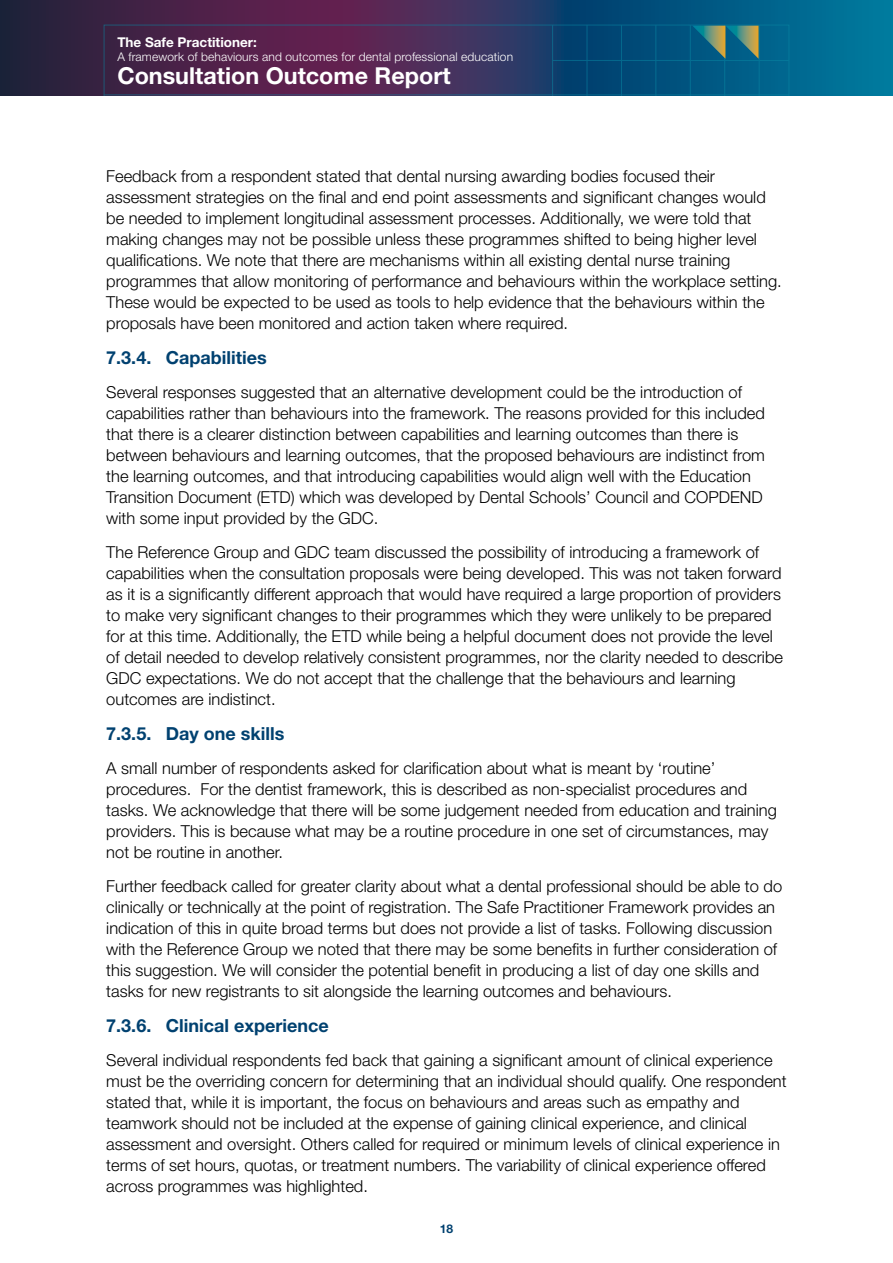
<style>
.page{position:relative;width:893px;height:1263px;background:#fff}
.page>*{position:absolute;margin:0;border:0;box-sizing:border-box;transform-origin:0 0}
.t1{font:700 23.4px "Helvetica Neue LT Std";color:#fff}
.H3_numbered{font:700 18px "Helvetica Neue LT Std";color:#004170}
.Body_copy{font:300 16.5px/21px "Helvetica Neue LT Std";color:#000}
.t2{font:700 13.5px "Helvetica Neue LT Std";color:#fff}
.t3{font:300 12px "Helvetica Neue LT Std";letter-spacing:.01em;color:#fff}
.t4{font:700 12px "Helvetica Neue LT Std";color:#004170}
</style>
<div class="page">
<svg style="left:0;top:0;width:893px;height:96px;background:#214166"></svg>
<svg style="left:104px;top:25px;width:685px;height:70px;background:#343560"></svg>
<hr style="left:759px;top:25px;width:1px;height:71px;background:#0987a3">
<hr style="left:724px;top:25px;width:1px;height:71px;background:#0987a3">
<hr style="left:690px;top:25px;width:1px;height:71px;background:#0987a3">
<hr style="left:656px;top:25px;width:1px;height:71px;background:#0987a3">
<hr style="left:621px;top:25px;width:1px;height:71px;background:#0987a3">
<hr style="left:587px;top:25px;width:1px;height:71px;background:#0987a3">
<hr style="left:552px;top:25px;width:1px;height:71px;background:#0987a3">
<hr style="left:552px;top:60px;width:237px;height:1px;background:#0987a3">
<hr style="left:104px;top:95px;width:685px;height:1px;background:#0987a3">
<svg style="left:692px;top:26px;width:66px;height:33px;background:#437976"></svg>
<p class="t2" style="left:117px;top:33px;width:141px">The Safe Practitioner:</p>
<p class="t3" style="left:117px;top:49px;width:397px">A framework of behaviours and outcomes for dental professional education</p>
<h1 class="t1" style="left:117px;top:61px;width:335px">Consultation Outcome Report</h1>
<p class="Body_copy" style="left:106px;top:165px;width:677px">Feedback from a respondent stated that dental nursing awarding bodies focused their assessment strategies on the final and end point assessments and significant changes would be needed to implement longitudinal assessment processes. Additionally, we were told that making changes may not be possible unless these programmes shifted to being higher level qualifications. We note that there are mechanisms within all existing dental nurse training programmes that allow monitoring of performance and behaviours within the workplace setting.<br>These would be expected to be used as tools to help evidence that the behaviours within the proposals have been monitored and action taken where required.</p>
<h3 class="H3_numbered" style="left:106px;top:347px;width:162px">7.3.4. Capabilities</h3>
<p class="Body_copy" style="left:106px;top:381px;width:660px">Several responses suggested that an alternative development could be the introduction of capabilities rather than behaviours into the framework. The reasons provided for this included that there is a clearer distinction between capabilities and learning outcomes than there is between behaviours and learning outcomes, that the proposed behaviours are indistinct from the learning outcomes, and that introducing capabilities would align well with the Education Transition Document (ETD) which was developed by Dental Schools’ Council and COPDEND with some input provided by the GDC.</p>
<p class="Body_copy" style="left:106px;top:541px;width:678px">The Reference Group and GDC team discussed the possibility of introducing a framework of capabilities when the consultation proposals were being developed. This was not taken forward as it is a significantly different approach that would have required a large proportion of providers to make very significant changes to their programmes which they were unlikely to be prepared for at this time. Additionally, the ETD while being a helpful document does not provide the level of detail needed to develop relatively consistent programmes, nor the clarity needed to describe GDC expectations. We do not accept that the challenge that the behaviours and learning outcomes are indistinct.</p>
<h3 class="H3_numbered" style="left:106px;top:722px;width:180px">7.3.5. Day one skills</h3>
<p class="Body_copy" style="left:106px;top:757px;width:672px">A small number of respondents asked for clarification about what is meant by ‘routine’ procedures. For the dentist framework, this is described as non-specialist procedures and tasks. We acknowledge that there will be some judgement needed from education and training providers. This is because what may be a routine procedure in one set of circumstances, may not be routine in another.</p>
<p class="Body_copy" style="left:106px;top:875px;width:677px">Further feedback called for greater clarity about what a dental professional should be able to do clinically or technically at the point of registration. The Safe Practitioner Framework provides an indication of this in quite broad terms but does not provide a list of tasks. Following discussion with the Reference Group we noted that there may be some benefits in further consideration of this suggestion. We will consider the potential benefit in producing a list of day one skills and tasks for new registrants to sit alongside the learning outcomes and behaviours.</p>
<h3 class="H3_numbered" style="left:106px;top:1014px;width:224px">7.3.6. Clinical experience</h3>
<p class="Body_copy" style="left:106px;top:1049px;width:682px">Several individual respondents fed back that gaining a significant amount of clinical experience must be the overriding concern for determining that an individual should qualify. One respondent stated that, while it is important, the focus on behaviours and areas such as empathy and teamwork should not be included at the expense of gaining clinical experience, and clinical assessment and oversight. Others called for required or minimum levels of clinical experience in terms of set hours, quotas, or treatment numbers. The variability of clinical experience offered across programmes was highlighted.</p>
<p class="t4" style="left:440px;top:1221px;width:15px">18</p>
</div>
